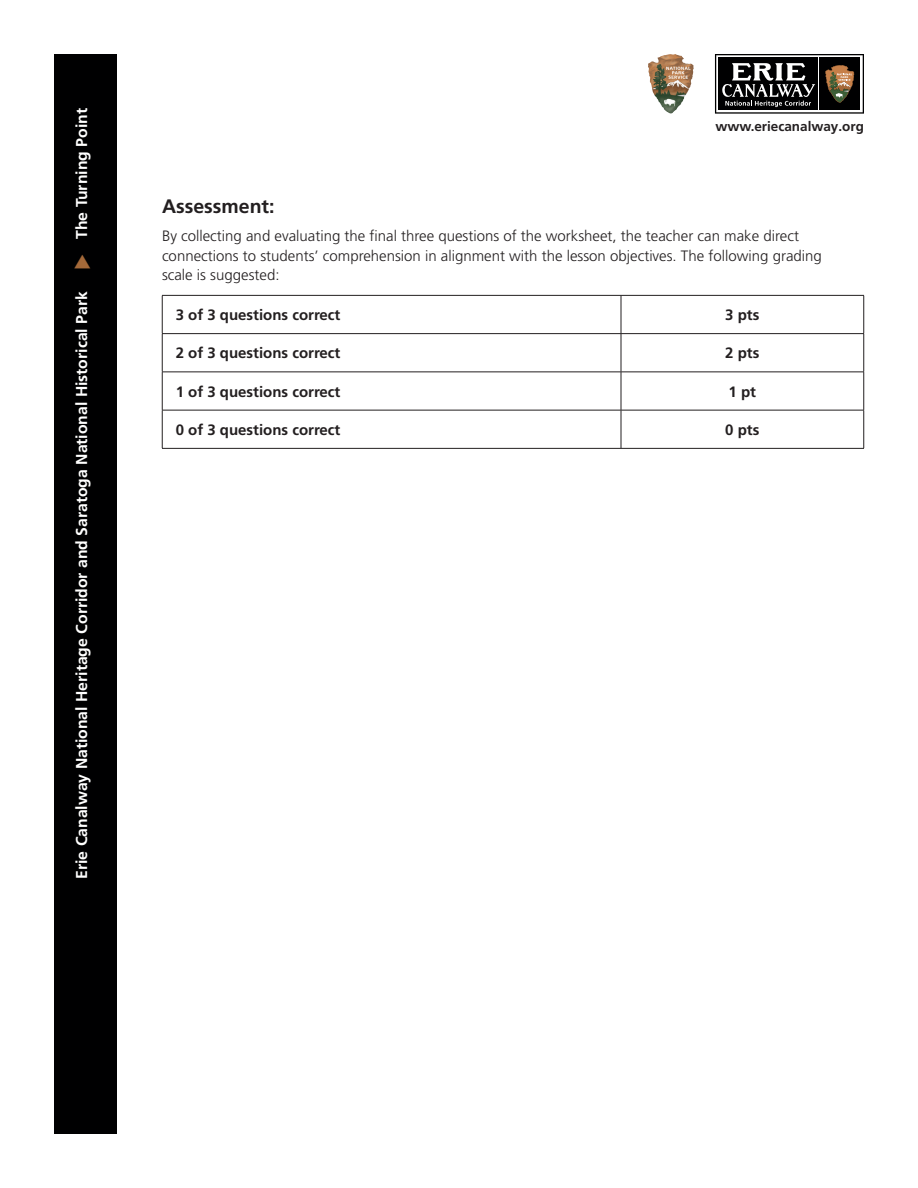
<style>
.page{position:relative;width:918px;height:1188px;background:#fff}
.page>*{position:absolute;margin:0;border:0;box-sizing:border-box;transform-origin:0 0}
.Sub1{font:700 19.5px "Frutiger LT Pro";color:#231f20}
.t1{font:700 15.75px "Frutiger LT Pro";color:#fff}
.Text{font:300 15px/19.5px "Frutiger LT Pro";color:#231f20}
.Text-2{font:700 15px "Frutiger LT Pro";color:#231f20}
.t2{font:700 13.5px "Frutiger LT Pro";color:#231f20}
</style>
<div class="page">
<svg style="left:715px;top:54px;width:149px;height:60px"></svg>
<div style="left:54px;top:54px;width:63px;height:1080px;background:#000001"></div>
<img style="left:660px;top:54px;width:15px;height:3px">
<hr style="left:162px;top:295px;width:459px;height:1px;background:#231f20">
<hr style="left:162px;top:296px;width:1px;height:37px;background:#231f20">
<hr style="left:621px;top:295px;width:243px;height:1px;background:#231f20">
<hr style="left:621px;top:296px;width:1px;height:37px;background:#231f20">
<hr style="left:863px;top:296px;width:1px;height:37px;background:#231f20">
<hr style="left:162px;top:333px;width:459px;height:1px;background:#231f20">
<hr style="left:162px;top:334px;width:1px;height:38px;background:#231f20">
<hr style="left:621px;top:333px;width:243px;height:1px;background:#231f20">
<hr style="left:621px;top:334px;width:1px;height:38px;background:#231f20">
<hr style="left:863px;top:334px;width:1px;height:38px;background:#231f20">
<hr style="left:162px;top:372px;width:459px;height:1px;background:#231f20">
<hr style="left:162px;top:372px;width:1px;height:38px;background:#231f20">
<hr style="left:621px;top:372px;width:243px;height:1px;background:#231f20">
<hr style="left:621px;top:372px;width:1px;height:38px;background:#231f20">
<hr style="left:863px;top:372px;width:1px;height:38px;background:#231f20">
<hr style="left:162px;top:410px;width:459px;height:1px;background:#231f20">
<hr style="left:162px;top:410px;width:1px;height:38px;background:#231f20">
<hr style="left:621px;top:410px;width:243px;height:1px;background:#231f20">
<hr style="left:621px;top:410px;width:1px;height:38px;background:#231f20">
<hr style="left:863px;top:410px;width:1px;height:38px;background:#231f20">
<hr style="left:162px;top:448px;width:459px;height:1px;background:#231f20">
<hr style="left:621px;top:448px;width:243px;height:1px;background:#231f20">
<p class="t1" style="left:72px;top:239px;width:132px;rotate:-90deg">The Turning Point</p>
<p class="t1" style="left:72px;top:879px;width:589px;rotate:-90deg">Erie Canalway National Heritage Corridor and Saratoga National Historical Park</p>
<p class="t2" style="left:715px;top:118px;width:150px">www.eriecanalway.org</p>
<p class="Sub1" style="left:162px;top:194px;width:114px">Assessment:</p>
<p class="Text" style="left:162px;top:226px;width:661px">By collecting and evaluating the final three questions of the worksheet, the teacher can make direct connections to students’ comprehension in alignment with the lesson objectives. The following grading scale is suggested:</p>
<p class="Text-2" style="left:176px;top:306px;width:166px">3 of 3 questions correct</p>
<p class="Text-2" style="left:725px;top:306px;width:36px">3 pts</p>
<p class="Text-2" style="left:176px;top:344px;width:166px">2 of 3 questions correct</p>
<p class="Text-2" style="left:725px;top:344px;width:36px">2 pts</p>
<p class="Text-2" style="left:176px;top:382px;width:166px">1 of 3 questions correct</p>
<p class="Text-2" style="left:729px;top:382px;width:29px">1 pt</p>
<p class="Text-2" style="left:176px;top:421px;width:166px">0 of 3 questions correct</p>
<p class="Text-2" style="left:725px;top:421px;width:36px">0 pts</p>
</div>
